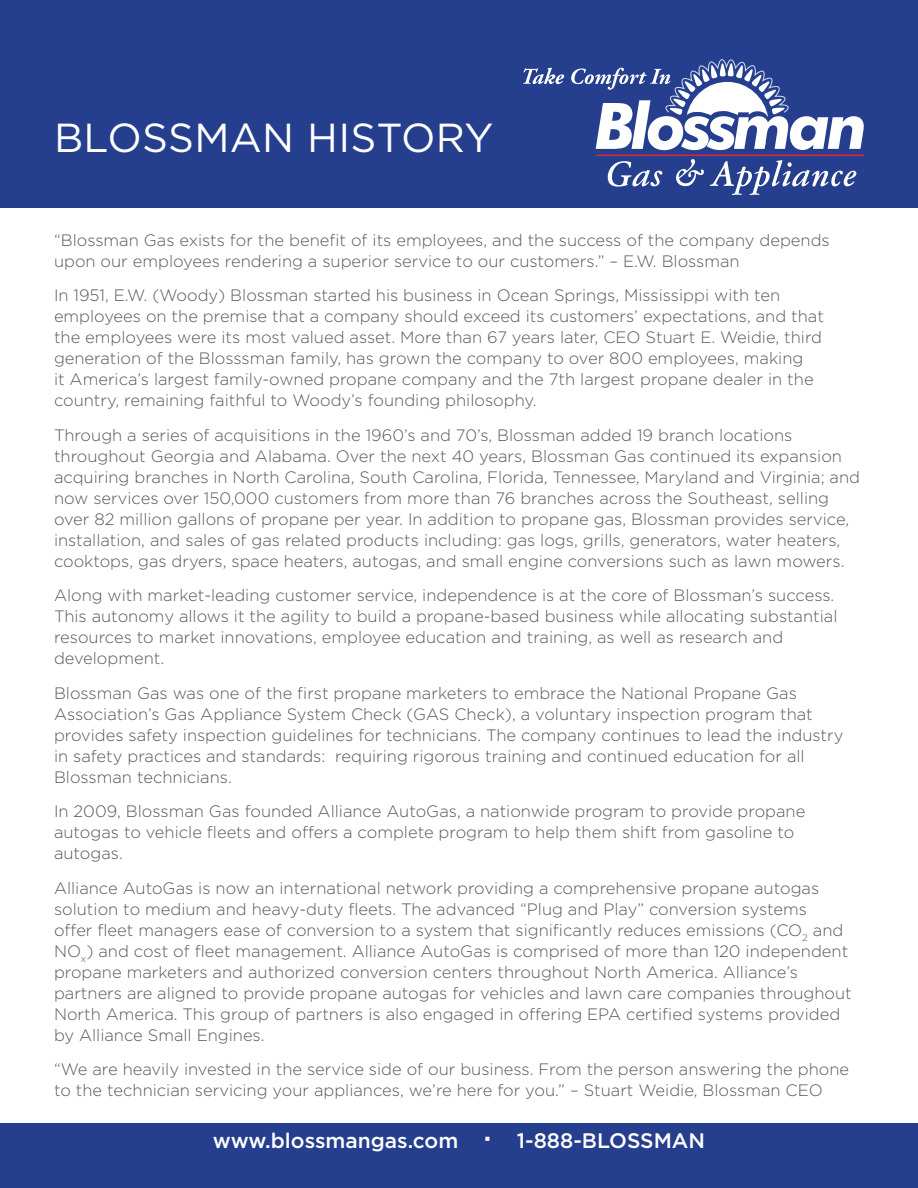
<style>
.page{position:relative;width:918px;height:1188px;background:#fff}
.page>*{position:absolute;margin:0;border:0;box-sizing:border-box;transform-origin:0 0}
.t1{font:40.5px "Gotham";letter-spacing:.01em;color:#fff}
.t2{font:500 21px "Gotham";color:#fff}
.t3{font:300 16.5px/21px "Gotham";color:#57585a}
.s1{font-size:30px}
</style>
<div class="page">
<div style="left:0;top:0;width:918px;height:207px;background:#253f8e"></div>
<div style="left:0;top:1123px;width:918px;height:65px;background:#253f8e"></div>
<hr style="left:596px;top:155px;width:268px;height:1px;background:#ee2329">
<svg style="left:523px;top:68px;width:41px;height:16px"></svg>
<svg style="left:571px;top:59px;width:293px;height:91px"></svg>
<svg style="left:608px;top:161px;width:54px;height:26px"></svg>
<svg style="left:676px;top:159px;width:28px;height:27px"></svg>
<svg style="left:710px;top:160px;width:146px;height:35px"></svg>
<p class="t1" style="left:54px;top:112px;width:441px">BLOSSMAN HISTORY</p>
<p class="t3" style="left:54px;top:229px;width:777px">“Blossman Gas exists for the benefit of its employees, and the success of the company depends upon our employees rendering a superior service to our customers.” – E.W. Blossman</p>
<p class="t3" style="left:54px;top:284px;width:771px">In 1951, E.W. (Woody) Blossman started his business in Ocean Springs, Mississippi with ten employees on the premise that a company should exceed its customers’ expectations, and that the employees were its most valued asset. More than 67 years later, CEO Stuart E. Weidie, third generation of the Blosssman family, has grown the company to over 800 employees, making<br>it America’s largest family-owned propane company and the 7th largest propane dealer in the country, remaining faithful to Woody’s founding philosophy.</p>
<p class="t3" style="left:54px;top:424px;width:808px">Through a series of acquisitions in the 1960’s and 70’s, Blossman added 19 branch locations throughout Georgia and Alabama. Over the next 40 years, Blossman Gas continued its expansion acquiring branches in North Carolina, South Carolina, Florida, Tennessee, Maryland and Virginia; and now services over 150,000 customers from more than 76 branches across the Southeast, selling over 82 million gallons of propane per year. In addition to propane gas, Blossman provides service, installation, and sales of gas related products including: gas logs, grills, generators, water heaters, cooktops, gas dryers, space heaters, autogas, and small engine conversions such as lawn mowers.</p>
<p class="t3" style="left:54px;top:584px;width:785px">Along with market-leading customer service, independence is at the core of Blossman’s success.<br>This autonomy allows it the agility to build a propane-based business while allocating substantial resources to market innovations, employee education and training, as well as research and development.</p>
<p class="t3" style="left:54px;top:682px;width:791px">Blossman Gas was one of the first propane marketers to embrace the National Propane Gas Association’s Gas Appliance System Check (GAS Check), a voluntary inspection program that provides safety inspection guidelines for technicians. The company continues to lead the industry in safety practices and standards: requiring rigorous training and continued education for all Blossman technicians.</p>
<p class="t3" style="left:54px;top:800px;width:753px">In 2009, Blossman Gas founded Alliance AutoGas, a nationwide program to provide propane autogas to vehicle fleets and offers a complete program to help them shift from gasoline to autogas.</p>
<p class="t3" style="left:54px;top:877px;width:799px">Alliance AutoGas is now an international network providing a comprehensive propane autogas solution to medium and heavy-duty fleets. The advanced “Plug and Play” conversion systems<br>offer fleet managers ease of conversion to a system that significantly reduces emissions (CO<sub>2</sub> and NO<sub>x</sub>) and cost of fleet management. Alliance AutoGas is comprised of more than 120 independent propane marketers and authorized conversion centers throughout North America. Alliance’s partners are aligned to provide propane autogas for vehicles and lawn care companies throughout North America. This group of partners is also engaged in offering EPA certified systems provided by Alliance Small Engines.</p>
<p class="t3" style="left:54px;top:1058px;width:797px">“We are heavily invested in the service side of our business. From the person answering the phone to the technician servicing your appliances, we’re here for you.” – Stuart Weidie, Blossman CEO</p>
<p class="t2" style="left:213px;top:1127px;width:494px">www.blossmangas.com <span class="s1">·</span> 1-888-BLOSSMAN</p>
</div>
